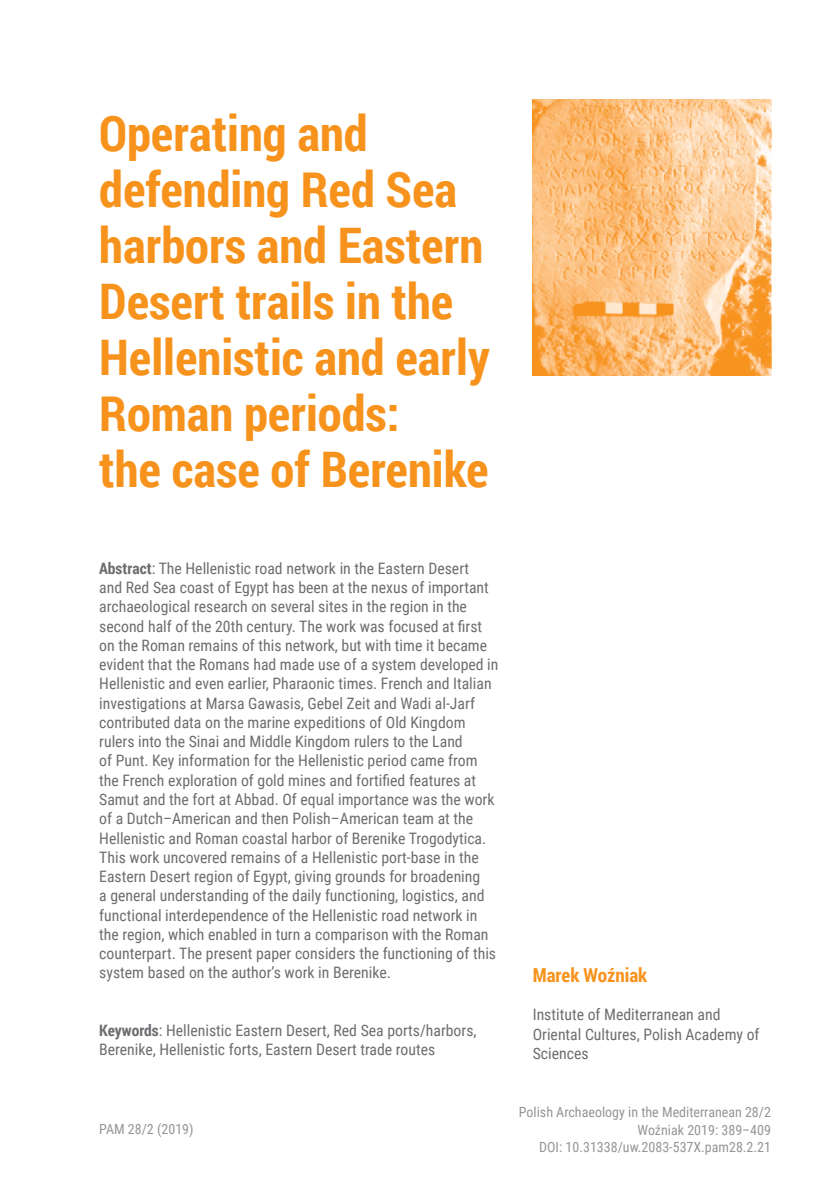
<style>
.page{position:relative;width:819px;height:1191px;background:#fff}
.page>*{position:absolute;margin:0;border:0;box-sizing:border-box;transform-origin:0 0}
.t1{font:700 49px/56px "Roboto Condensed";color:#f7931d}
.t2{font:700 19.25px "Roboto Condensed";color:#f7931d}
.t3{font:15.75px/19.2px "Roboto Condensed";color:#6c6d70}
.t4{font:14px/17.5px "Roboto Condensed";color:#939598;text-align:right}
.s1{font-weight:700}
</style>
<div class="page">
<img style="left:532px;top:99px;width:239px;height:276px">
<h1 class="t1" style="left:99px;top:103px;width:392px">Operating and defending Red Sea harbors and Eastern<br>Desert trails in the<br>Hellenistic and early<br>Roman periods:<br>the case of Berenike</h1>
<p class="t3" style="left:99px;top:558px;width:401px"><span class="s1">Abstract</span>: The Hellenistic road network in the Eastern Desert<br>and Red Sea coast of Egypt has been at the nexus of important archaeological research on several sites in the region in the second half of the 20th century. The work was focused at first on the Roman remains of this network, but with time it became evident that the Romans had made use of a system developed in Hellenistic and even earlier, Pharaonic times. French and Italian investigations at Marsa Gawasis, Gebel Zeit and Wadi al-Jarf contributed data on the marine expeditions of Old Kingdom rulers into the Sinai and Middle Kingdom rulers to the Land<br>of Punt. Key information for the Hellenistic period came from the French exploration of gold mines and fortified features at Samut and the fort at Abbad. Of equal importance was the work of a Dutch–American and then Polish–American team at the Hellenistic and Roman coastal harbor of Berenike Trogodytica.<br>This work uncovered remains of a Hellenistic port-base in the Eastern Desert region of Egypt, giving grounds for broadening<br>a general understanding of the daily functioning, logistics, and functional interdependence of the Hellenistic road network in the region, which enabled in turn a comparison with the Roman counterpart. The present paper considers the functioning of this system based on the author’s work in Berenike.</p>
<p class="t3" style="left:99px;top:1020px;width:379px"><span class="s1">Keywords</span>: Hellenistic Eastern Desert, Red Sea ports/harbors,<br>Berenike, Hellenistic forts, Eastern Desert trade routes</p>
<p class="t4" style="left:99px;top:1119px;width:96px">PAM 28/2 (2019)</p>
<p class="t2" style="left:532px;top:961px;width:116px">Marek Woźniak</p>
<p class="t3" style="left:532px;top:1004px;width:228px">Institute of Mediterranean and<br>Oriental Cultures, Polish Academy of<br>Sciences</p>
<p class="t4" style="left:519px;top:1102px;width:254px">Polish Archaeology in the Mediterranean 28/2<br>Woźniak 2019: 389–409<br>DOI: 10.31338/uw.2083-537X.pam28.2.21</p>
</div>
